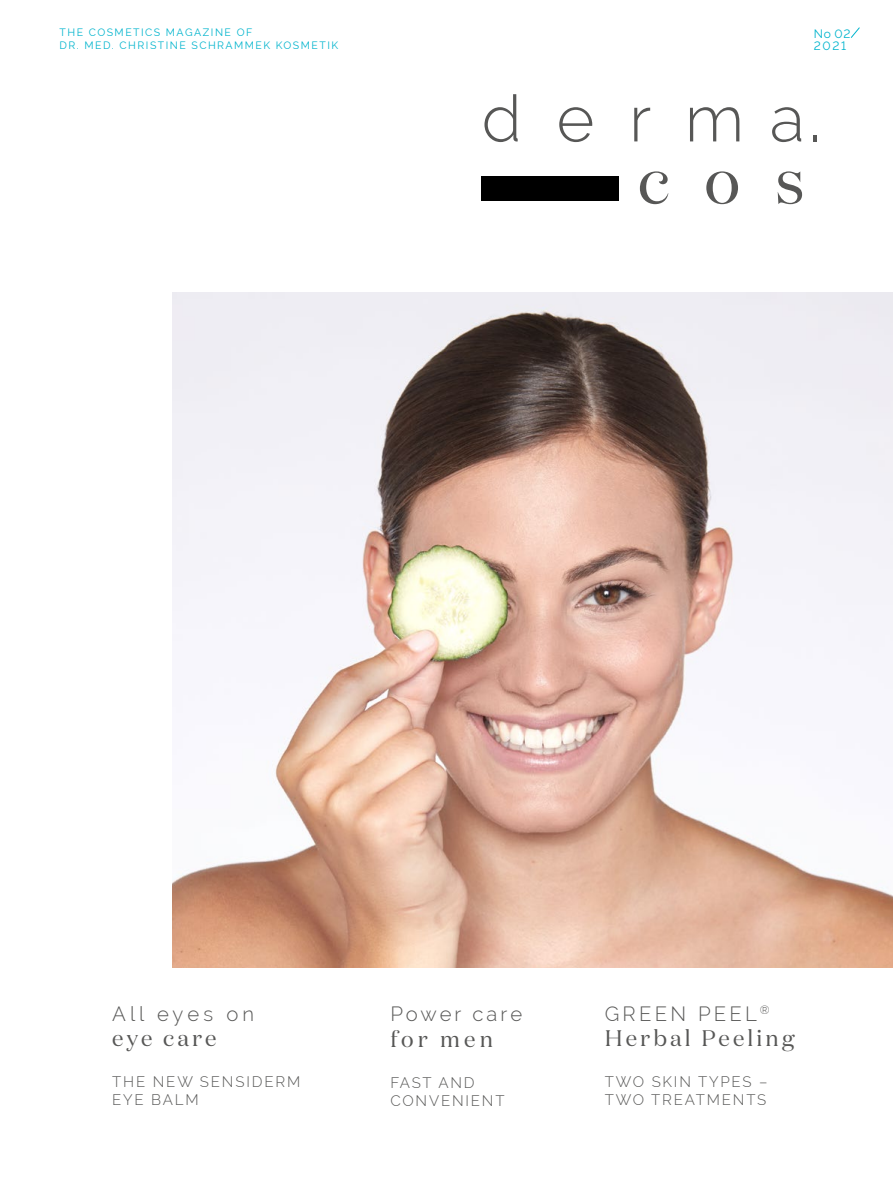
<style>
.page{position:relative;width:893px;height:1191px;background:#fff}
.page>*{position:absolute;margin:0;border:0;box-sizing:border-box;transform-origin:0 0}
.t1{font:22.5px "Domaine Display";letter-spacing:.14em;color:#575756}
.t2{font:300 20.25px "Raleway";letter-spacing:.16em;color:#575756}
.t3{font:300 20.25px "Raleway";letter-spacing:.2em;color:#575756}
.t4{font:300 15px/18px "Raleway";letter-spacing:.12em;color:#575756}
.t5{font:12px/12.6px "Raleway";color:#00b4cd}
.t6{font:10.5px/12.6px "Raleway";letter-spacing:.14em;color:#00b4cd}
</style>
<div class="page">
<img style="left:172px;top:292px;width:721px;height:675px">
<svg style="left:851px;top:27px;width:9px;height:11px"></svg>
<svg style="left:640px;top:171px;width:162px;height:33px"></svg>
<svg style="left:484px;top:94px;width:317px;height:48px"></svg>
<div style="left:481px;top:177px;width:137px;height:24px;background:#000"></div>
<svg style="left:813px;top:136px;width:4px;height:6px"></svg>
<p class="t6" style="left:60px;top:26px;width:280px">THE COSMETICS MAGAZINE OF<br>DR. MED. CHRISTINE SCHRAMMEK KOSMETIK</p>
<p class="t5" style="left:814px;top:27px;width:38px">No 02<br>2021</p>
<h2 class="t3" style="left:112px;top:1002px;width:143px">All eyes on</h2>
<h1 class="t1" style="left:112px;top:1024px;width:106px">eye care</h1>
<p class="t4" style="left:112px;top:1073px;width:189px">THE NEW SENSIDERM<br>EYE BALM</p>
<h2 class="t2" style="left:390px;top:1001px;width:133px">Power care</h2>
<h1 class="t1" style="left:390px;top:1025px;width:104px">for men</h1>
<p class="t4" style="left:390px;top:1073px;width:116px">FAST AND<br>CONVENIENT</p>
<h2 class="t2" style="left:605px;top:1002px;width:167px">GREEN PEEL<sup>®</sup></h2>
<h1 class="t1" style="left:605px;top:1024px;width:191px">Herbal Peeling</h1>
<p class="t4" style="left:605px;top:1073px;width:164px">TWO SKIN TYPES –<br>TWO TREATMENTS</p>
</div>
